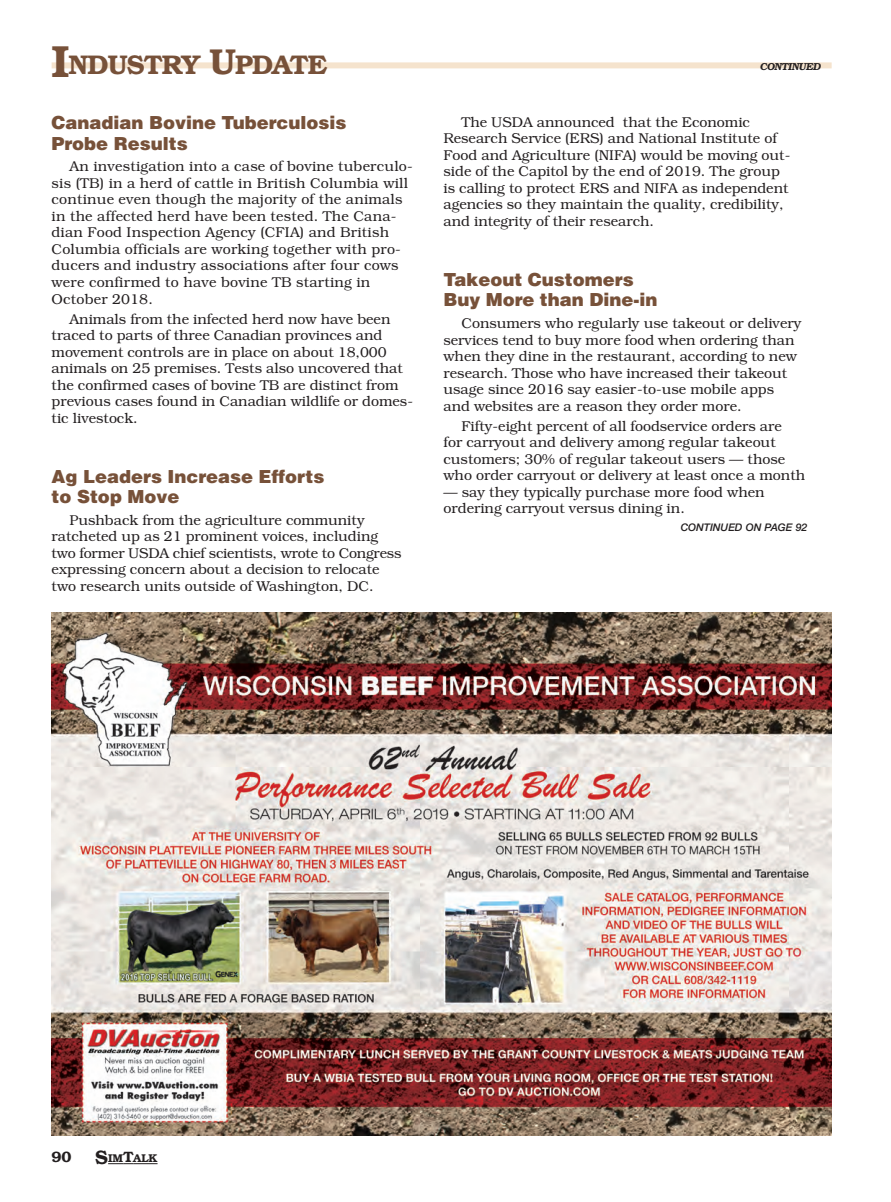
<style>
.page{position:relative;width:891px;height:1202px;background:#fff}
.page>*{position:absolute;margin:0;border:0;box-sizing:border-box;transform-origin:0 0}
.t1{font:600 27px "Bookman";letter-spacing:-.035em;color:#775139}
.t2{font:900 18px/20.2px "Helvetica";color:#775139}
.t3{font:300 14.25px/16.5px "Bookman";color:#231f20}
.t4{font:600 11.25px "Bookman";color:#231f20}
.t5{font:italic 500 10.5px "Helvetica Neue";color:#231f20}
.t6{font:italic 600 10.2px "Bookman";letter-spacing:-.035em;color:#231f20}
.s1{font-size:45px}
.s2{font-size:36px}
.s3{font-size:15px}
.s4{font-size:19.5px}
</style>
<div class="page">
<div style="left:52px;top:62px;width:780px;height:6px;background:#f5e3cd"></div>
<img style="left:52px;top:612px;width:780px;height:522px">
<h1 class="t1" style="left:52px;top:55px;width:277px"><span class="s1">I</span>NDUSTRY <span class="s2">U</span>PDATE</h1>
<p class="t2" style="left:52px;top:114px;width:296px">Canadian Bovine Tuberculosis<br>Probe Results</p>
<p class="t3" style="left:52px;top:159px;width:363px;text-indent:18px">An investigation into a case of bovine tuberculo&shy;sis (TB) in a herd of cattle in British Columbia will continue even though the majority of the animals in the affected herd have been tested. The Cana&shy;dian Food Inspection Agency (CFIA) and British Columbia officials are working together with pro&shy;ducers and industry associations after four cows were confirmed to have bovine TB starting in October 2018.</p>
<p class="t3" style="left:52px;top:312px;width:363px;text-indent:18px">Animals from the infected herd now have been traced to parts of three Canadian provinces and movement controls are in place on about 18,000 animals on 25 premises. Tests also uncovered that the confirmed cases of bovine TB are distinct from previous cases found in Canadian wildlife or domes&shy;tic livestock.</p>
<p class="t2" style="left:52px;top:468px;width:274px">Ag Leaders Increase Efforts to Stop Move</p>
<p class="t3" style="left:52px;top:513px;width:351px;text-indent:18px">Pushback from the agriculture community ratcheted up as 21 prominent voices, including two former USDA chief scientists, wrote to Congress expressing concern about a decision to relocate two research units outside of Washington, DC.</p>
<p class="t6" style="left:760px;top:63px;width:62px">CONTINUED</p>
<p class="t3" style="left:443px;top:115px;width:348px;text-indent:18px">The USDA announced that the Economic Research Service (ERS) and National Institute of Food and Agriculture (NIFA) would be moving out&shy;side of the Capitol by the end of 2019. The group is calling to protect ERS and NIFA as independent agencies so they maintain the quality, credibility, and integrity of their research.</p>
<p class="t2" style="left:443px;top:271px;width:215px">Takeout Customers<br>Buy More than Dine-in</p>
<p class="t3" style="left:443px;top:316px;width:359px;text-indent:18px">Consumers who regularly use takeout or delivery services tend to buy more food when ordering than when they dine in the restaurant, according to new research. Those who have increased their takeout usage since 2016 say easier-to-use mobile apps and websites are a reason they order more.</p>
<p class="t3" style="left:443px;top:419px;width:363px;text-indent:18px">Fifty-eight percent of all foodservice orders are<br>for carryout and delivery among regular takeout customers; 30% of regular takeout users — those who order carryout or delivery at least once a month</p>
<p class="t3" style="left:443px;top:485px;width:323px">— say they typically purchase more food when ordering carryout versus dining in.</p>
<p class="t5" style="left:681px;top:523px;width:128px">CONTINUED ON PAGE 92</p>
<p class="t4" style="left:52px;top:1152px;width:107px"><span class="s3">90</span> <span class="s4">S</span>IM<span class="s3">T</span>ALK</p>
</div>
